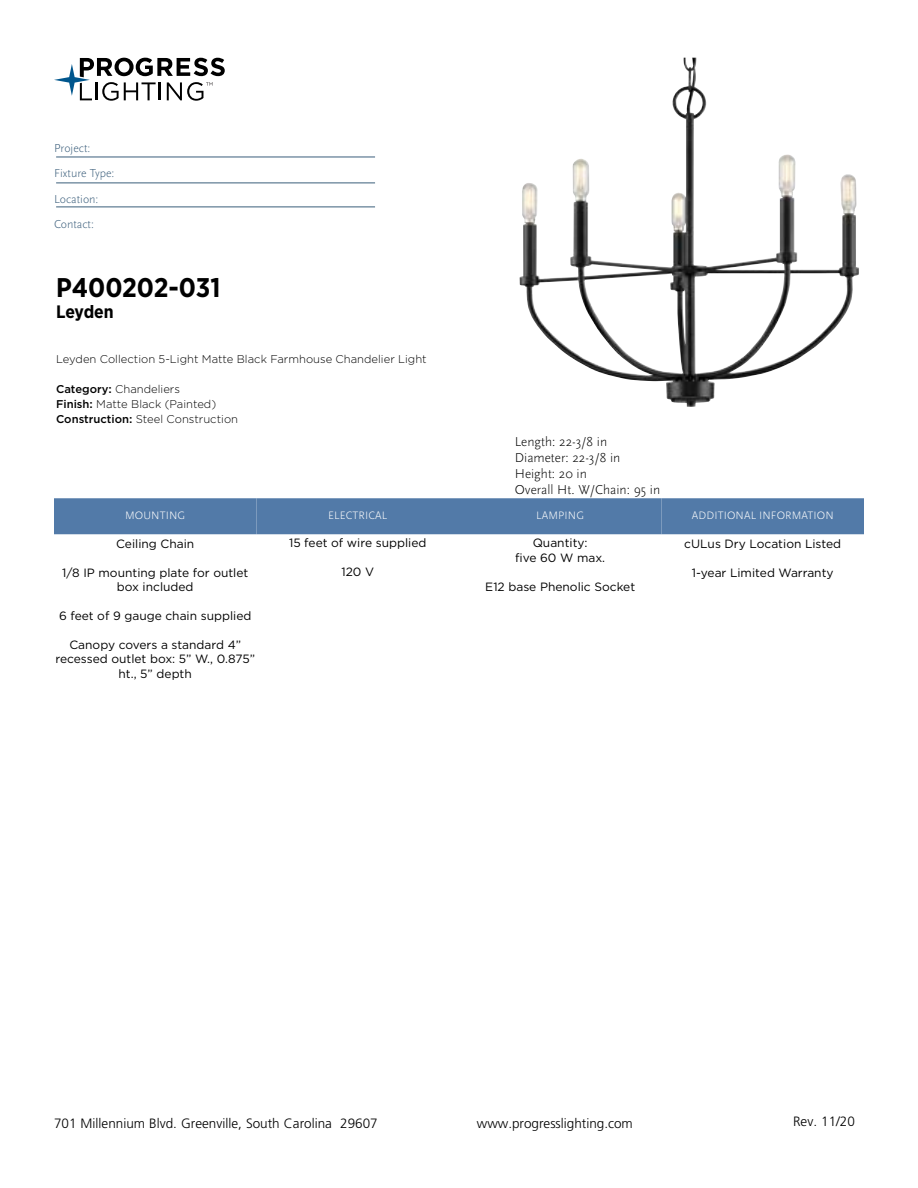
<style>
.page{position:relative;width:918px;height:1188px;background:#fff}
.page>*{position:absolute;margin:0;border:0;box-sizing:border-box;transform-origin:0 0}
.t1{font:700 27px "Gotham Narrow";color:#000}
.t2{font:700 18px "Gotham Narrow";letter-spacing:-.01em;color:#000}
.t3{font:300 13.5px "Frutiger LT Std";color:#000}
.t4{font:300 13.5px/16.2px "Scala Sans Pro";color:#000}
.t5{font:12px/14.4px "Gotham";color:#000;text-align:center}
.t6{font:300 12px/25.5px "Scala Sans Pro";color:#3b5e7b}
.t7{font:300 11.25px/15px "Gotham";color:#000}
.t8{font:300 11.25px "Scala Sans Pro";letter-spacing:.01em;color:#fff}
.s1{font-weight:500}
</style>
<div class="page">
<svg style="left:54px;top:58px;width:171px;height:43px"></svg>
<hr style="left:56px;top:157px;width:319px;height:1px;background:#3b5e7b">
<hr style="left:56px;top:183px;width:319px;height:1px;background:#3b5e7b">
<hr style="left:56px;top:207px;width:319px;height:1px;background:#3b5e7b">
<img style="left:520px;top:58px;width:195px;height:349px">
<div style="left:54px;top:498px;width:202px;height:36px;background:#527aa8"></div>
<div style="left:256px;top:498px;width:203px;height:36px;background:#527aa8"></div>
<div style="left:459px;top:498px;width:203px;height:36px;background:#527aa8"></div>
<div style="left:662px;top:498px;width:202px;height:36px;background:#527aa8"></div>
<p class="t6" style="left:54px;top:135px;width:62px">Project:<br>Fixture Type:<br>Location:<br>Contact:</p>
<h1 class="t1" style="left:56px;top:271px;width:166px">P400202-031</h1>
<h2 class="t2" style="left:56px;top:301px;width:59px">Leyden</h2>
<p class="t7" style="left:56px;top:352px;width:372px">Leyden Collection 5-Light Matte Black Farmhouse Chandelier Light</p>
<p class="t7" style="left:56px;top:382px;width:183px"><span class="s1">Category:</span> Chandeliers<br><span class="s1">Finish:</span> Matte Black (Painted)<br><span class="s1">Construction:</span> Steel Construction</p>
<p class="t8" style="left:125px;top:508px;width:62px">MOUNTING</p>
<p class="t5" style="left:116px;top:536px;width:80px">Ceiling Chain</p>
<p class="t5" style="left:62px;top:565px;width:188px">1/8 IP mounting plate for outlet box included</p>
<p class="t5" style="left:59px;top:608px;width:194px">6 feet of 9 gauge chain supplied</p>
<p class="t5" style="left:55px;top:637px;width:201px">Canopy covers a standard 4” recessed outlet box: 5” W., 0.875” ht., 5” depth</p>
<p class="t8" style="left:328px;top:508px;width:61px">ELECTRICAL</p>
<p class="t5" style="left:289px;top:536px;width:139px">15 feet of wire supplied</p>
<p class="t5" style="left:341px;top:564px;width:34px">120 V</p>
<p class="t4" style="left:515px;top:433px;width:147px">Length: 22-3/8 in<br>Diameter: 22-3/8 in<br>Height: 20 in<br>Overall Ht. W/Chain: 95 in</p>
<p class="t8" style="left:536px;top:508px;width:49px">LAMPING</p>
<p class="t5" style="left:515px;top:536px;width:91px">Quantity:<br>five 60 W max.</p>
<p class="t5" style="left:485px;top:579px;width:151px">E12 base Phenolic Socket</p>
<p class="t8" style="left:692px;top:508px;width:143px">ADDITIONAL INFORMATION</p>
<p class="t5" style="left:684px;top:536px;width:159px">cULus Dry Location Listed</p>
<p class="t5" style="left:692px;top:565px;width:143px">1-year Limited Warranty</p>
<p class="t3" style="left:54px;top:1115px;width:325px">701 Millennium Blvd. Greenville, South Carolina 29607</p>
<p class="t3" style="left:477px;top:1115px;width:158px">www.progresslighting.com</p>
<p class="t3" style="left:793px;top:1114px;width:63px">Rev. 11/20</p>
</div>
